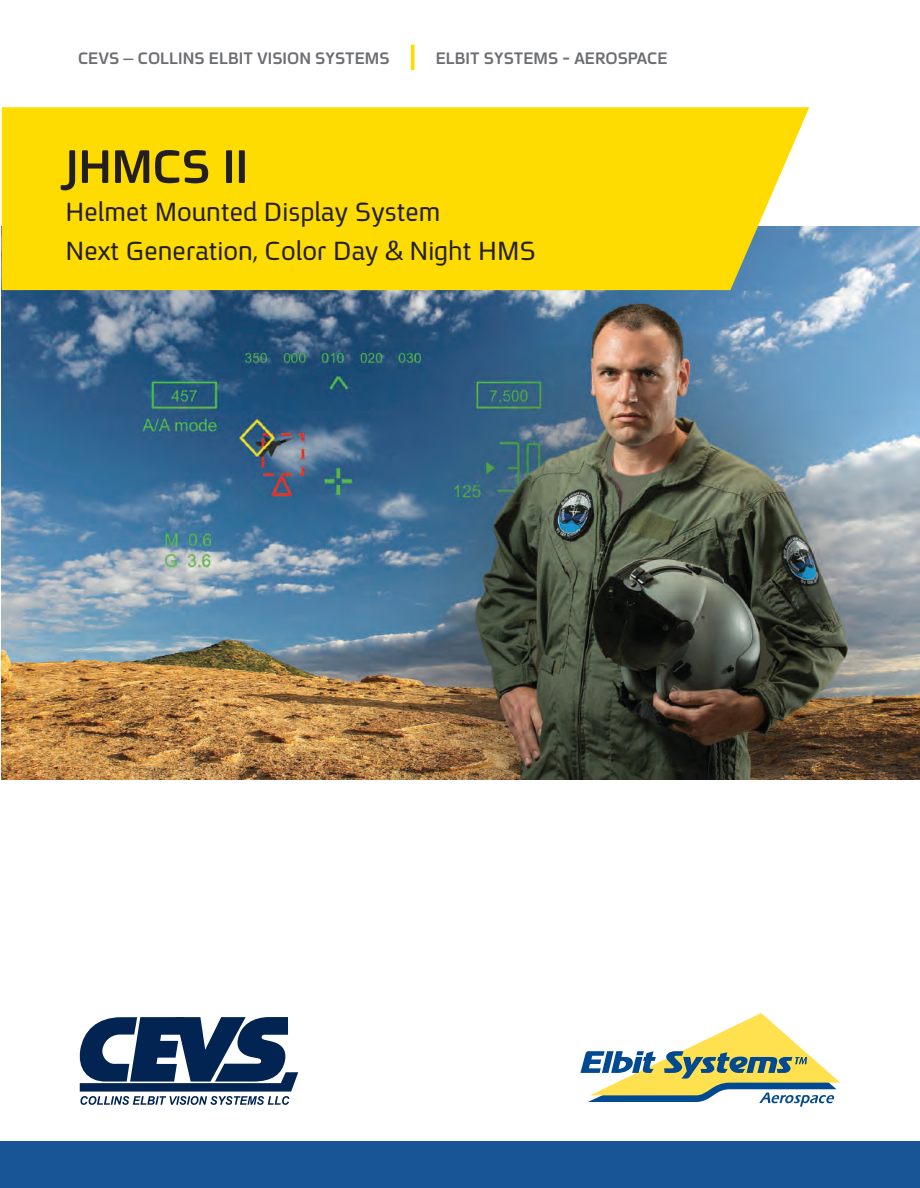
<style>
.page{position:relative;width:920px;height:1188px;background:#fff}
.page>*{position:absolute;margin:0;border:0;box-sizing:border-box;transform-origin:0 0}
.t1{font:51px "En Spoiler B";color:#231f20}
.t2{font:28.5px/38.5px "En Spoiler";color:#231f20}
.t3{font:18px "En Spoiler B";color:#6c6d70}
</style>
<div class="page">
<img style="left:2px;top:227px;width:918px;height:552px">
<div style="left:2px;top:107px;width:807px;height:183px;background:#ffdc01"></div>
<div style="left:0;top:1141px;width:920px;height:47px;background:#185597"></div>
<hr style="left:411px;top:45px;width:3px;height:25px;background:#ffdc01">
<svg style="left:79px;top:1017px;width:219px;height:88px"></svg>
<svg style="left:580px;top:1013px;width:260px;height:94px"></svg>
<p class="t3" style="left:78px;top:45px;width:313px">CEVS – COLLINS ELBIT VISION SYSTEMS</p>
<p class="t3" style="left:436px;top:45px;width:233px">ELBIT SYSTEMS - AEROSPACE</p>
<h1 class="t1" style="left:66px;top:130px;width:184px">JHMCS II</h1>
<h1 class="t2" style="left:66px;top:192px;width:472px">Helmet Mounted Display System<br>Next Generation, Color Day &amp; Night HMS</h1>
</div>
